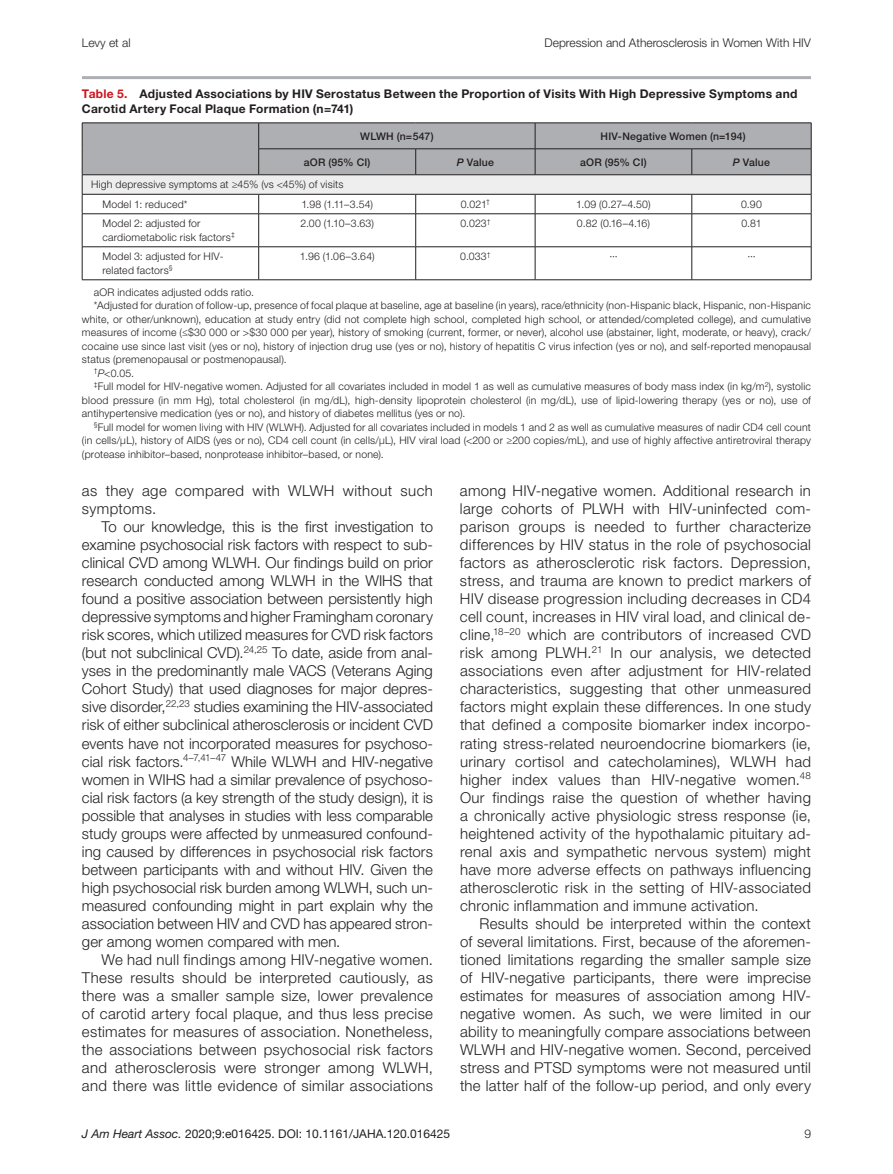
<style>
.page{position:relative;width:893px;height:1174px;background:#fff}
.page>*{position:absolute;margin:0;border:0;box-sizing:border-box;transform-origin:0 0}
.t1{font:300 15px/18px "Helvetica Neue LT Std";letter-spacing:.02em;color:#231f20;text-align:justify}
.t2{font:700 12px/15px "Helvetica Neue LT Std";letter-spacing:.02em;color:#231f20}
.t3{font:12px "Helvetica Neue LT Std";color:#231f20}
.t4{font:300 12px "Helvetica Neue LT Std";color:#231f20}
.t5{font:300 10.5px/13.5px "Helvetica Neue LT Std";letter-spacing:.02em;color:#231f20}
.t6{font:500 10.5px "Helvetica Neue LT Std";letter-spacing:.02em;color:#231f20}
.s1{color:#cd151d}
.s2{font-style:italic}
.s3{font-family:"Noto Sans"}
</style>
<div class="page">
<hr style="left:82px;top:76px;width:729px;height:3px;background:#aeafb3">
<svg style="left:82px;top:123px;width:730px;height:90px"></svg>
<hr style="left:82px;top:213px;width:177px;height:1px;background:#231f20">
<hr style="left:82px;top:214px;width:1px;height:32px;background:#231f20">
<hr style="left:259px;top:213px;width:157px;height:1px;background:#231f20">
<hr style="left:258px;top:214px;width:1px;height:32px;background:#231f20">
<hr style="left:416px;top:213px;width:119px;height:1px;background:#231f20">
<hr style="left:415px;top:214px;width:1px;height:32px;background:#231f20">
<hr style="left:535px;top:213px;width:157px;height:1px;background:#231f20">
<hr style="left:535px;top:214px;width:1px;height:32px;background:#231f20">
<hr style="left:692px;top:213px;width:119px;height:1px;background:#231f20">
<hr style="left:691px;top:214px;width:1px;height:32px;background:#231f20">
<hr style="left:811px;top:214px;width:1px;height:32px;background:#231f20">
<hr style="left:82px;top:246px;width:177px;height:1px;background:#231f20">
<hr style="left:82px;top:247px;width:1px;height:32px;background:#231f20">
<hr style="left:82px;top:279px;width:177px;height:1px;background:#231f20">
<hr style="left:259px;top:246px;width:157px;height:1px;background:#231f20">
<hr style="left:258px;top:247px;width:1px;height:32px;background:#231f20">
<hr style="left:259px;top:279px;width:157px;height:1px;background:#231f20">
<hr style="left:416px;top:246px;width:119px;height:1px;background:#231f20">
<hr style="left:415px;top:247px;width:1px;height:32px;background:#231f20">
<hr style="left:416px;top:279px;width:119px;height:1px;background:#231f20">
<hr style="left:535px;top:246px;width:157px;height:1px;background:#231f20">
<hr style="left:535px;top:247px;width:1px;height:32px;background:#231f20">
<hr style="left:535px;top:279px;width:157px;height:1px;background:#231f20">
<hr style="left:692px;top:246px;width:119px;height:1px;background:#231f20">
<hr style="left:691px;top:247px;width:1px;height:32px;background:#231f20">
<hr style="left:811px;top:247px;width:1px;height:32px;background:#231f20">
<hr style="left:692px;top:279px;width:119px;height:1px;background:#231f20">
<p class="t4" style="left:82px;top:35px;width:50px">Levy et al</p>
<p class="t4" style="left:545px;top:35px;width:268px">Depression and Atherosclerosis in Women With HIV</p>
<p class="t2" style="left:82px;top:86px;width:717px"><span class="s1">Table 5.</span> Adjusted Associations by HIV Serostatus Between the Proportion of Visits With High Depressive Symptoms and<br>Carotid Artery Focal Plaque Formation (n=741)</p>
<p class="t6" style="left:360px;top:130px;width:75px">WLWH (n=547)</p>
<p class="t6" style="left:601px;top:130px;width:147px">HIV-Negative Women (n=194)</p>
<p class="t6" style="left:304px;top:155px;width:68px">aOR (95% CI)</p>
<p class="t6" style="left:457px;top:155px;width:39px"><span class="s2">P</span> Value</p>
<p class="t6" style="left:580px;top:155px;width:68px">aOR (95% CI)</p>
<p class="t6" style="left:733px;top:155px;width:39px"><span class="s2">P</span> Value</p>
<p class="t5" style="left:102px;top:174px;width:242px;line-height:19.5px;text-indent:-11px">High depressive symptoms at ≥45% (vs &lt;45%) of visits<br>Model 1: reduced*</p>
<p class="t5" style="left:301px;top:197px;width:73px">1.98 (1.11–3.54)</p>
<p class="t5" style="left:461px;top:197px;width:31px">0.021<sup>†</sup></p>
<p class="t5" style="left:576px;top:197px;width:76px">1.09 (0.27–4.50)</p>
<p class="t5" style="left:741px;top:197px;width:22px">0.90</p>
<p class="t5" style="left:102px;top:216px;width:134px">Model 2: adjusted for cardiometabolic risk factors<sup>‡</sup></p>
<p class="t5" style="left:300px;top:216px;width:75px">2.00 (1.10–3.63)</p>
<p class="t5" style="left:460px;top:216px;width:32px">0.023<sup>†</sup></p>
<p class="t5" style="left:577px;top:216px;width:74px">0.82 (0.16–4.16)</p>
<p class="t5" style="left:741px;top:216px;width:22px">0.81</p>
<p class="t5" style="left:102px;top:249px;width:123px">Model 3: adjusted for HIV&shy;related factors<sup>§</sup></p>
<p class="t5" style="left:300px;top:249px;width:76px">1.96 (1.06–3.64)</p>
<p class="t5" style="left:460px;top:249px;width:32px">0.033<sup>†</sup></p>
<p class="t5" style="left:609px;top:249px;width:10px">···</p>
<p class="t5" style="left:747px;top:249px;width:10px">···</p>
<p class="t5" style="left:94px;top:285px;width:162px">aOR indicates adjusted odds ratio.</p>
<p class="t5" style="left:94px;top:298px;width:718px">*Adjusted for duration of follow-up, presence of focal plaque at baseline, age at baseline (in years), race/ethnicity (non-Hispanic black, Hispanic, non-Hispanic</p>
<p class="t5" style="left:82px;top:312px;width:731px">white, or other/unknown), education at study entry (did not complete high school, completed high school, or attended/completed college), and cumulative</p>
<p class="t5" style="left:82px;top:325px;width:730px">measures of income (≤$30 000 or &gt;$30 000 per year), history of smoking (current, former, or never), alcohol use (abstainer, light, moderate, or heavy), crack/</p>
<p class="t5" style="left:82px;top:339px;width:730px">cocaine use since last visit (yes or no), history of injection drug use (yes or no), history of hepatitis C virus infection (yes or no), and self-reported menopausal</p>
<p class="t5" style="left:82px;top:352px;width:206px">status (premenopausal or postmenopausal).</p>
<p class="t5" style="left:94px;top:366px;width:42px"><sup>†</sup><span class="s2">P</span>&lt;0.05.</p>
<p class="t5" style="left:94px;top:379px;width:718px"><sup>‡</sup>Full model for HIV-negative women. Adjusted for all covariates included in model 1 as well as cumulative measures of body mass index (in kg/m<sup>2</sup>), systolic</p>
<p class="t5" style="left:82px;top:393px;width:730px">blood pressure (in mm Hg), total cholesterol (in mg/dL), high-density lipoprotein cholesterol (in mg/dL), use of lipid-lowering therapy (yes or no), use of</p>
<p class="t5" style="left:82px;top:406px;width:385px">antihypertensive medication (yes or no), and history of diabetes mellitus (yes or no).</p>
<p class="t5" style="left:94px;top:420px;width:718px"><sup>§</sup>Full model for women living with HIV (WLWH). Adjusted for all covariates included in models 1 and 2 as well as cumulative measures of nadir CD4 cell count</p>
<p class="t5" style="left:82px;top:433px;width:730px">(in cells/<span class="s3">μ</span>L), history of AIDS (yes or no), CD4 cell count (in cells/<span class="s3">μ</span>L), HIV viral load (&lt;200 or ≥200 copies/mL), and use of highly affective antiretroviral therapy</p>
<p class="t5" style="left:82px;top:447px;width:303px">(protease inhibitor–based, nonprotease inhibitor–based, or none).</p>
<p class="t1" style="left:82px;top:482px;width:353px">as they age compared with WLWH without such symptoms.</p>
<p class="t1" style="left:82px;top:518px;width:353px;text-indent:20px">To our knowledge, this is the first investigation to examine psychosocial risk factors with respect to sub&shy;clinical CVD among WLWH. Our findings build on prior research conducted among WLWH in the WIHS that found a positive association between persistently high depressive symptoms and higher Framingham coronary risk scores, which utilized measures for CVD risk factors (but not subclinical CVD).<sup>24,25</sup> To date, aside from anal&shy;yses in the predominantly male VACS (Veterans Aging Cohort Study) that used diagnoses for major depres&shy;sive disorder,<sup>22,23</sup> studies examining the HIV-associated risk of either subclinical atherosclerosis or incident CVD events have not incorporated measures for psychoso&shy;cial risk factors.<sup>4–7,41–47</sup> While WLWH and HIV-negative women in WIHS had a similar prevalence of psychoso&shy;cial risk factors (a key strength of the study design), it is possible that analyses in studies with less comparable study groups were affected by unmeasured confound&shy;ing caused by differences in psychosocial risk factors between participants with and without HIV. Given the high psychosocial risk burden among WLWH, such un&shy;measured confounding might in part explain why the association between HIV and CVD has appeared stron&shy;ger among women compared with men.</p>
<p class="t1" style="left:82px;top:950px;width:352px;text-indent:20px">We had null findings among HIV-negative women.<br>These results should be interpreted cautiously, as there was a smaller sample size, lower prevalence of carotid artery focal plaque, and thus less precise estimates for measures of association. Nonetheless, the associations between psychosocial risk factors and atherosclerosis were stronger among WLWH, and there was little evidence of similar associations</p>
<p class="t1" style="left:460px;top:482px;width:353px">among HIV-negative women. Additional research in large cohorts of PLWH with HIV-uninfected com&shy;parison groups is needed to further characterize differences by HIV status in the role of psychosocial factors as atherosclerotic risk factors. Depression, stress, and trauma are known to predict markers of HIV disease progression including decreases in CD4 cell count, increases in HIV viral load, and clinical de&shy;cline,<sup>18–20</sup> which are contributors of increased CVD risk among PLWH.<sup>21</sup> In our analysis, we detected associations even after adjustment for HIV-related characteristics, suggesting that other unmeasured factors might explain these differences. In one study that defined a composite biomarker index incorpo&shy;rating stress-related neuroendocrine biomarkers (ie, urinary cortisol and catecholamines), WLWH had higher index values than HIV-negative women.<sup>48<br></sup>Our findings raise the question of whether having a chronically active physiologic stress response (ie, heightened activity of the hypothalamic pituitary ad&shy;renal axis and sympathetic nervous system) might have more adverse effects on pathways influencing atherosclerotic risk in the setting of HIV-associated chronic inflammation and immune activation.</p>
<p class="t1" style="left:460px;top:914px;width:353px;text-indent:20px">Results should be interpreted within the context of several limitations. First, because of the aforemen&shy;tioned limitations regarding the smaller sample size of HIV-negative participants, there were imprecise estimates for measures of association among HIV&shy;negative women. As such, we were limited in our ability to meaningfully compare associations between WLWH and HIV-negative women. Second, perceived stress and PTSD symptoms were not measured until the latter half of the follow-up period, and only every</p>
<p class="t3" style="left:82px;top:1126px;width:370px"><span class="s2">J Am Heart Assoc.</span> 2020;9:e016425. DOI: 10.1161/JAHA.120.016425</p>
<p class="t4" style="left:804px;top:1126px;width:8px">9</p>
</div>
